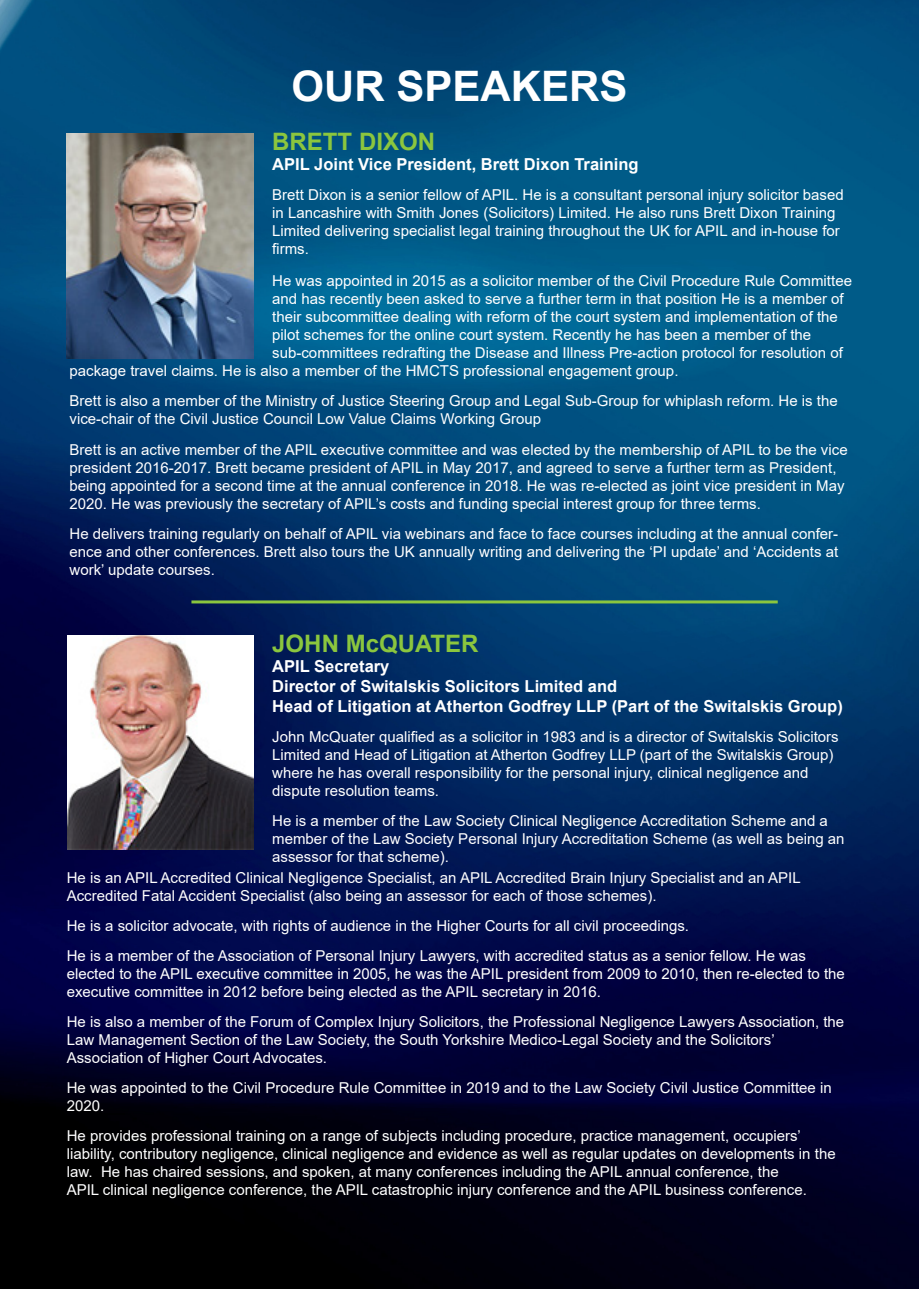
<style>
.page{position:relative;width:919px;height:1289px;background:#fff}
.page>*{position:absolute;margin:0;border:0;box-sizing:border-box;transform-origin:0 0}
.t1{font:700 42px "Arial";color:#fff}
.t2{font:700 24px "Arial";color:#8bc63e}
.t3{font:700 16.5px "Arial";color:#fff}
.t4{font:15px/18px "Arial";color:#fff}
</style>
<div class="page">
<img style="left:0;top:0;width:918px;height:1288px">
<img style="left:68px;top:635px;width:186px;height:214px">
<img style="left:67px;top:134px;width:186px;height:224px">
<hr style="left:191px;top:600px;width:586px;height:3px;background:#8bc63e">
<p class="t1" style="left:291px;top:56px;width:338px">OUR SPEAKERS</p>
<p class="t2" style="left:272px;top:125px;width:164px">BRETT DIXON</p>
<p class="t3" style="left:272px;top:153px;width:368px">APIL Joint Vice President, Brett Dixon Training</p>
<p class="t4" style="left:272px;top:186px;width:573px">Brett Dixon is a senior fellow of APIL. He is a consultant personal injury solicitor based in Lancashire with Smith Jones (Solicitors) Limited. He also runs Brett Dixon Training Limited delivering specialist legal training throughout the UK for APIL and in-house for firms.</p>
<p class="t4" style="left:272px;top:271px;width:581px">He was appointed in 2015 as a solicitor member of the Civil Procedure Rule Committee and has recently been asked to serve a further term in that position He is a member of their subcommittee dealing with reform of the court system and implementation of the pilot schemes for the online court system. Recently he has been a member of the</p>
<p class="t4" style="left:272px;top:343px;width:572px">sub-committees redrafting the Disease and Illness Pre-action protocol for resolution of</p>
<p class="t4" style="left:70px;top:362px;width:610px">package travel claims. He is also a member of the HMCTS professional engagement group.</p>
<p class="t4" style="left:70px;top:392px;width:769px">Brett is also a member of the Ministry of Justice Steering Group and Legal Sub-Group for whiplash reform. He is the vice-chair of the Civil Justice Council Low Value Claims Working Group</p>
<p class="t4" style="left:70px;top:440px;width:779px">Brett is an active member of the APIL executive committee and was elected by the membership of APIL to be the vice president 2016-2017. Brett became president of APIL in May 2017, and agreed to serve a further term as President, being appointed for a second time at the annual conference in 2018. He was re-elected as joint vice president in May 2020. He was previously the secretary of APIL’s costs and funding special interest group for three terms.</p>
<p class="t4" style="left:70px;top:524px;width:770px;text-align:justify">He delivers training regularly on behalf of APIL via webinars and face to face courses including at the annual confer&shy;ence and other conferences. Brett also tours the UK annually writing and delivering the ‘PI update’ and ‘Accidents at work’ update courses.</p>
<p class="t2" style="left:272px;top:627px;width:208px">JOHN McQUATER</p>
<p class="t3" style="left:272px;top:654px;width:119px">APIL Secretary</p>
<p class="t3" style="left:272px;top:674px;width:346px">Director of Switalskis Solicitors Limited and</p>
<p class="t3" style="left:272px;top:694px;width:572px">Head of Litigation at Atherton Godfrey LLP (Part of the Switalskis Group)</p>
<p class="t4" style="left:272px;top:727px;width:568px">John McQuater qualified as a solicitor in 1983 and is a director of Switalskis Solicitors<br>Limited and Head of Litigation at Atherton Godfrey LLP (part of the Switalskis Group) where he has overall responsibility for the personal injury, clinical negligence and</p>
<p class="t4" style="left:272px;top:781px;width:168px">dispute resolution teams.</p>
<p class="t4" style="left:272px;top:811px;width:573px">He is a member of the Law Society Clinical Negligence Accreditation Scheme and a member of the Law Society Personal Injury Accreditation Scheme (as well as being an assessor for that scheme).</p>
<p class="t4" style="left:67px;top:868px;width:735px">He is an APIL Accredited Clinical Negligence Specialist, an APIL Accredited Brain Injury Specialist and an APIL</p>
<p class="t4" style="left:67px;top:886px;width:591px">Accredited Fatal Accident Specialist (also being an assessor for each of those schemes).</p>
<p class="t4" style="left:67px;top:916px;width:623px">He is a solicitor advocate, with rights of audience in the Higher Courts for all civil proceedings.</p>
<p class="t4" style="left:67px;top:946px;width:779px">He is a member of the Association of Personal Injury Lawyers, with accredited status as a senior fellow. He was elected to the APIL executive committee in 2005, he was the APIL president from 2009 to 2010, then re-elected to the executive committee in 2012 before being elected as the APIL secretary in 2016.</p>
<p class="t4" style="left:67px;top:1012px;width:779px">He is also a member of the Forum of Complex Injury Solicitors, the Professional Negligence Lawyers Association, the<br>Law Management Section of the Law Society, the South Yorkshire Medico-Legal Society and the Solicitors’</p>
<p class="t4" style="left:67px;top:1048px;width:262px">Association of Higher Court Advocates.</p>
<p class="t4" style="left:67px;top:1078px;width:766px">He was appointed to the Civil Procedure Rule Committee in 2019 and to the Law Society Civil Justice Committee in<br>2020.</p>
<p class="t4" style="left:67px;top:1126px;width:735px">He provides professional training on a range of subjects including procedure, practice management, occupiers’</p>
<p class="t4" style="left:67px;top:1144px;width:770px">liability, contributory negligence, clinical negligence and evidence as well as regular updates on developments in the law. He has chaired sessions, and spoken, at many conferences including the APIL annual conference, the</p>
<p class="t4" style="left:67px;top:1180px;width:741px">APIL clinical negligence conference, the APIL catastrophic injury conference and the APIL business conference.</p>
</div>
